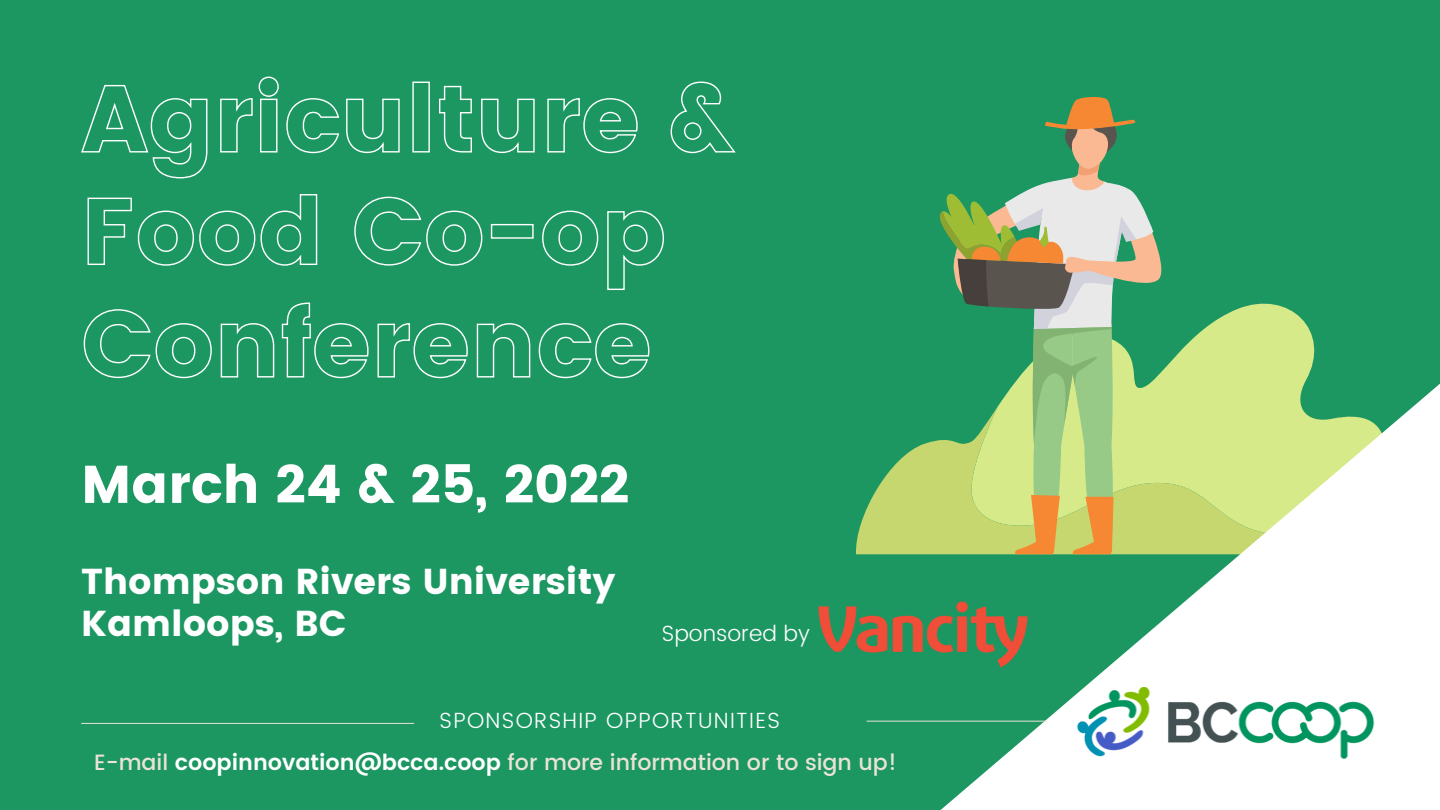
<style>
.page{position:relative;width:1440px;height:810px;background:#1c9762}
.page>*{position:absolute;margin:0;border:0;box-sizing:border-box;transform-origin:0 0}
.t1{font:53px "Poppins";color:#fff}
.t2{font:36px "Poppins";color:#fff}
.t3{font:500 22.1px "Poppins";color:#eae3d6}
.t4{font:300 22px "Poppins";letter-spacing:.06em;color:#fff}
.t5{font:300 22px "Poppins";color:#fff}
.s1{font-weight:600;color:#fff}
</style>
<div class="page">
<hr style="left:82px;top:723px;width:332px;height:1px;background:#eae3d6">
<svg style="left:1211px;top:303px;width:95px;height:21px;fill:#d7ea8a"></svg>
<svg style="left:939px;top:97px;width:223px;height:227px"></svg>
<svg style="left:81px;top:76px;width:655px;height:103px"></svg>
<svg style="left:87px;top:194px;width:577px;height:96px"></svg>
<svg style="left:83px;top:302px;width:567px;height:77px"></svg>
<svg style="left:856px;top:324px;width:584px;height:486px"></svg>
<img style="left:1076px;top:684px;width:315px;height:79px">
<hr style="left:867px;top:721px;width:179px;height:1px;background:#eae3d6">
<img style="left:818px;top:577px;width:234px;height:116px">
<p class="t1" style="left:81px;top:454px;width:550px">March 24 &amp; 25, 2022</p>
<p class="t2" style="left:81px;top:560px;width:536px">Thompson Rivers University</p>
<p class="t2" style="left:81px;top:603px;width:266px">Kamloops, BC</p>
<p class="t5" style="left:662px;top:621px;width:150px">Sponsored by</p>
<p class="t4" style="left:440px;top:708px;width:342px">SPONSORSHIP OPPORTUNITIES</p>
<p class="t3" style="left:94px;top:749px;width:804px">E-mail <span class="s1">coopinnovation@bcca.coop</span> for more information or to sign up!</p>
</div>
